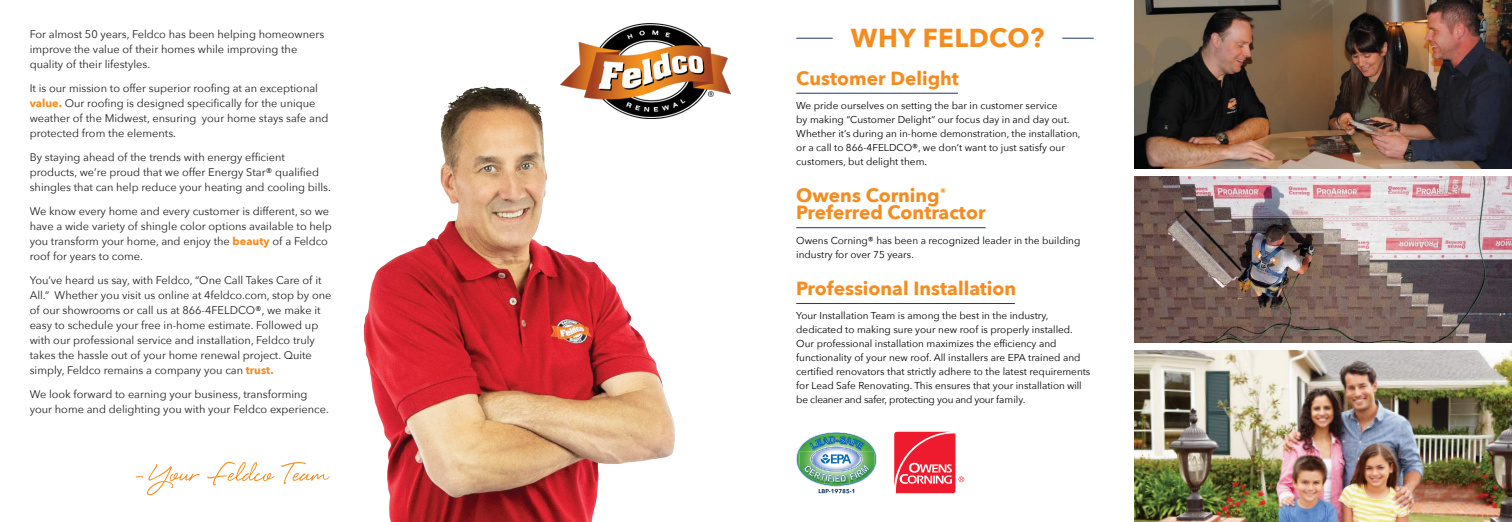
<style>
.page{position:relative;width:1512px;height:522px;background:#fff}
.page>*{position:absolute;margin:0;border:0;box-sizing:border-box;transform-origin:0 0}
.t1{font:700 26px "Avenir Next";letter-spacing:.02em;color:#f48c1f}
.t2{font:700 19px/17px "Avenir Next";color:#f48c1f}
.t3{font:11px/15px "Avenir Next";color:#221f1f}
.t4{font:10px/14px "Avenir Next";color:#010102}
.t5{font:700 9.1px "Arial";color:#fff}
.s1{font-weight:700;color:#f48c1f}
</style>
<div class="page">
<svg style="left:136px;top:462px;width:194px;height:33px"></svg>
<img style="left:363px;top:87px;width:313px;height:435px">
<img style="left:560px;top:23px;width:170px;height:96px">
<img style="left:1134px;top:0;width:378px;height:168px">
<img style="left:1134px;top:177px;width:378px;height:165px">
<img style="left:1134px;top:351px;width:378px;height:171px">
<hr style="left:796px;top:38px;width:37px;height:1px;background:#1e396c">
<hr style="left:796px;top:93px;width:162px;height:1px;background:#1e396c">
<hr style="left:796px;top:227px;width:190px;height:1px;background:#1e396c">
<hr style="left:796px;top:303px;width:219px;height:1px;background:#1e396c">
<hr style="left:1062px;top:38px;width:32px;height:1px;background:#1e396c">
<svg style="left:894px;top:432px;width:70px;height:61px"></svg>
<img style="left:796px;top:432px;width:81px;height:61px">
<p class="t3" style="left:30px;top:27px;width:296px">For almost 50 years, Feldco has been helping homeowners improve the value of their homes while improving the quality of their lifestyles.</p>
<p class="t3" style="left:30px;top:80px;width:300px">It is our mission to offer superior roo昀椀ng at an exceptional <span class="s1">value.</span> Our roo昀椀ng is designed speci昀椀cally for the unique weather of the Midwest, ensuring your home stays safe and protected from the elements.</p>
<p class="t3" style="left:30px;top:149px;width:303px">By staying ahead of the trends with energy ef昀椀cient products, we’re proud that we offer Energy Star® quali昀椀ed shingles that can help reduce your heating and cooling bills.</p>
<p class="t3" style="left:30px;top:204px;width:304px">We know every home and every customer is different, so we have a wide variety of shingle color options available to help you transform your home, and enjoy the <span class="s1">beauty</span> of a Feldco roof for years to come.</p>
<p class="t3" style="left:30px;top:273px;width:303px">You’ve heard us say, with Feldco, “One Call Takes Care of it All.” Whether you visit us online at 4feldco.com, stop by one of our showrooms or call us at 866-4FELDCO®, we make it easy to schedule your free in-home estimate. Followed up with our professional service and installation, Feldco truly takes the hassle out of your home renewal project. Quite simply, Feldco remains a company you can <span class="s1">trust.</span></p>
<p class="t3" style="left:30px;top:387px;width:301px">We look forward to earning your business, transforming your home and delighting you with your Feldco experience.</p>
<h1 class="t1" style="left:851px;top:28px;width:195px">WHY FELDCO?</h1>
<h2 class="t2" style="left:796px;top:69px;width:164px">Customer Delight</h2>
<p class="t4" style="left:796px;top:100px;width:286px">We pride ourselves on setting the bar in customer service<br>by making “Customer Delight” our focus day in and day out.<br>Whether it’s during an in-home demonstration, the installation, or a call to 866-4FELDCO®, we don’t want to just satisfy our customers, but delight them.</p>
<h2 class="t2" style="left:796px;top:187px;width:191px">Owens Corning<sup>®<br></sup>Preferred Contractor</h2>
<p class="t4" style="left:796px;top:234px;width:286px">Owens Corning® has been a recognized leader in the building industry for over 75 years.</p>
<h2 class="t2" style="left:796px;top:280px;width:222px">Professional Installation</h2>
<p class="t4" style="left:796px;top:310px;width:296px">Your Installation Team is among the best in the industry, dedicated to making sure your new roof is properly installed.<br>Our professional installation maximizes the ef昀椀ciency and functionality of your new roof. All installers are EPA trained and certi昀椀ed renovators that strictly adhere to the latest requirements for Lead Safe Renovating. This ensures that your installation will be cleaner and safer, protecting you and your family.</p>
<p class="t5" style="left:835px;top:435px;width:5px">-</p>
</div>
